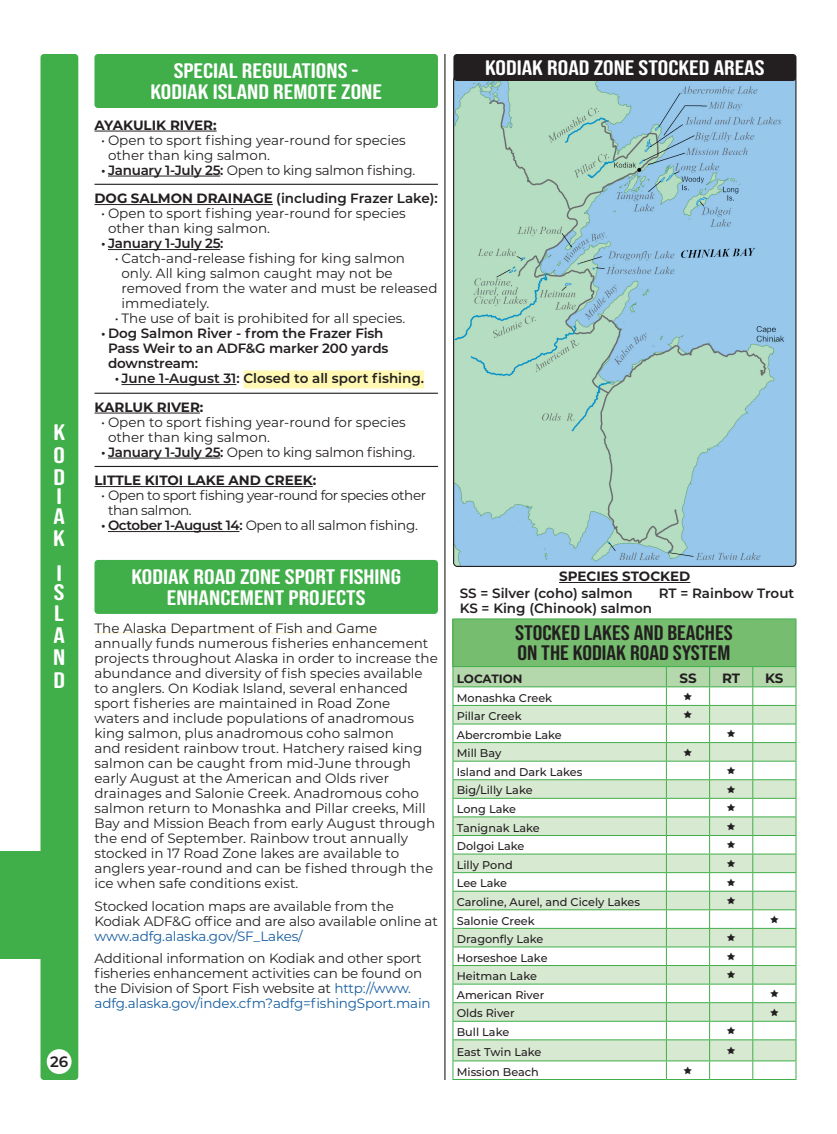
<style>
.page{position:relative;width:837px;height:1134px;background:#fff}
.page>*{position:absolute;margin:0;border:0;box-sizing:border-box;transform-origin:0 0}
.t1{font:22.5px/22px "Bebas Neue Semi Rounded";color:#fff;text-align:justify;scale:1.27 1}
.t2{font:21px/21px "Bebas Neue Semi Rounded";color:#fff;text-align:center;scale:1.25 1}
.t3{font:21px/19.5px "Bebas Neue Semi Rounded";color:#231f20;scale:1.15 1}
.t4{font:600 15px "Montserrat";color:#231f20}
.Main_Bullets{font:13.5px/15px "Montserrat";color:#231f20}
.Main_Bullets-2{font:600 13.5px/15px "Montserrat";letter-spacing:-.01em;color:#231f20}
.Main_Bullets-3{font:13.5px "Montserrat";letter-spacing:-.02em;color:#231f20}
.Sub_sub_Bullets{font:600 13.5px "Montserrat";color:#231f20}
.Main_Bullets-4{font:13.5px/15px "Montserrat";letter-spacing:-.03em;color:#231f20}
.Main_Bullets-5{font:700 13.5px "Montserrat";color:#231f20}
.Exception_Header_No{font:700 13.5px "Montserrat";color:#231f20}
.Sub-Bullets{font:700 13.5px "Montserrat";color:#231f20}
.t5{font:700 12px "Montserrat";color:#231f20}
.t6{font:500 11.25px "Montserrat";color:#231f20}
.s1{font-weight:600}
.s2{font-weight:700}
.s3{color:#175d9e}
</style>
<div class="page">
<div style="left:0;top:851px;width:73px;height:107px;background:#40ae49"></div>
<hr style="left:444px;top:54px;width:2px;height:1026px;background:#231f20">
<hr style="left:94px;top:131px;width:123px;height:1px;background:#231f20">
<hr style="left:108px;top:176px;width:112px;height:1px;background:#231f20">
<hr style="left:94px;top:204px;width:179px;height:1px;background:#231f20">
<hr style="left:108px;top:249px;width:112px;height:1px;background:#231f20">
<hr style="left:122px;top:384px;width:114px;height:1px;background:#231f20">
<div style="left:243px;top:370px;width:181px;height:18px;background:#fff9b3"></div>
<hr style="left:94px;top:413px;width:106px;height:1px;background:#231f20">
<hr style="left:108px;top:458px;width:112px;height:1px;background:#231f20">
<hr style="left:94px;top:486px;width:219px;height:1px;background:#231f20">
<hr style="left:108px;top:531px;width:131px;height:1px;background:#231f20">
<hr style="left:94px;top:633px;width:283px;height:1px;background:#fbf1c9">
<hr style="left:559px;top:582px;width:131px;height:1px;background:#231f20">
<div style="left:40px;top:54px;width:38px;height:1026px;background:#40ae49;border-radius:4px"></div>
<div style="left:47px;top:1049px;width:25px;height:25px;background:#fff;border-radius:50%"></div>
<img style="left:455px;top:81px;width:341px;height:485px">
<div style="left:453px;top:54px;width:343px;height:27px;background:#231f20;border-radius:4px"></div>
<div style="left:453px;top:619px;width:343px;height:48px;background:#76bd6f"></div>
<hr style="left:453px;top:619px;width:213px;height:1px;background:#40ae49">
<hr style="left:453px;top:619px;width:1px;height:47px;background:#40ae49">
<hr style="left:666px;top:619px;width:44px;height:1px;background:#40ae49">
<hr style="left:710px;top:619px;width:43px;height:1px;background:#40ae49">
<hr style="left:753px;top:619px;width:43px;height:1px;background:#40ae49">
<hr style="left:796px;top:619px;width:1px;height:47px;background:#40ae49">
<hr style="left:453px;top:666px;width:213px;height:1px;background:#40ae49">
<hr style="left:453px;top:1079px;width:213px;height:1px;background:#40ae49">
<hr style="left:666px;top:666px;width:44px;height:1px;background:#40ae49">
<hr style="left:666px;top:1079px;width:44px;height:1px;background:#40ae49">
<hr style="left:710px;top:666px;width:43px;height:1px;background:#40ae49">
<hr style="left:710px;top:1079px;width:43px;height:1px;background:#40ae49">
<hr style="left:753px;top:666px;width:43px;height:1px;background:#40ae49">
<hr style="left:753px;top:1079px;width:43px;height:1px;background:#40ae49">
<hr style="left:94px;top:184px;width:344px;height:1px;background:#231f20">
<hr style="left:94px;top:393px;width:344px;height:1px;background:#231f20">
<hr style="left:94px;top:466px;width:344px;height:1px;background:#231f20">
<div style="left:94px;top:54px;width:344px;height:54px;background:#40ae49;border-radius:4px"></div>
<div style="left:94px;top:560px;width:344px;height:54px;background:#40ae49;border-radius:4px"></div>
<svg style="left:453px;top:667px;width:344px;height:412px"></svg>
<h1 class="t1" style="left:53px;top:421px;width:11px">K O D</h1>
<h1 class="t1" style="left:53px;top:487px;width:11px;line-height:19.4px">I<br>A</h1>
<h1 class="t1" style="left:53px;top:521px;width:11px;line-height:35px">K<br>I</h1>
<h1 class="t1" style="left:53px;top:581px;width:11px">S L A N D</h1>
<p class="t4" style="left:50px;top:1051px;width:20px">26</p>
<p class="t2" style="left:174px;top:60px;width:150px">SPECIAL REGULATIONS -</p>
<p class="t2" style="left:151px;top:81px;width:187px">KODIAK ISLAND REMOTE ZONE</p>
<p class="Exception_Header_No" style="left:94px;top:115px;width:124px">AYAKULIK RIVER:</p>
<p class="Main_Bullets" style="left:108px;top:132px;width:299px;text-indent:-7px">• Open to sport fishing year-round for species other than king salmon.</p>
<p class="Main_Bullets-3" style="left:101px;top:161px;width:316px"><span class="s1">• January 1-July 25:</span> Open to king salmon fishing.</p>
<p class="Main_Bullets-2" style="left:94px;top:190px;width:345px"><span class="s2">DOG SALMON DRAINAGE</span> (including Frazer Lake):</p>
<p class="Main_Bullets" style="left:108px;top:205px;width:299px;text-indent:-7px">• Open to sport fishing year-round for species other than king salmon.</p>
<p class="Main_Bullets-2" style="left:101px;top:235px;width:124px">• January 1-July 25:</p>
<p class="Main_Bullets" style="left:122px;top:250px;width:318px;text-indent:-7px">• Catch-and-release fishing for king salmon only. All king salmon caught may not be removed from the water and must be released immediately.</p>
<p class="Main_Bullets" style="left:115px;top:310px;width:292px">• The use of bait is prohibited for all species.</p>
<p class="Main_Bullets-2" style="left:108px;top:325px;width:282px;text-indent:-7px">• Dog Salmon River - from the Frazer Fish<br>Pass Weir to an ADF&amp;G marker 200 yards downstream:</p>
<p class="Main_Bullets-2" style="left:115px;top:370px;width:311px">• June 1-August 31: Closed to all sport fishing.</p>
<p class="Sub-Bullets" style="left:94px;top:397px;width:110px">KARLUK RIVER:</p>
<p class="Main_Bullets" style="left:108px;top:414px;width:299px;text-indent:-7px">• Open to sport fishing year-round for species other than king salmon.</p>
<p class="Main_Bullets-3" style="left:101px;top:443px;width:316px"><span class="s1">• January 1-July 25:</span> Open to king salmon fishing.</p>
<p class="Main_Bullets-5" style="left:94px;top:471px;width:223px">LITTLE KITOI LAKE AND CREEK:</p>
<p class="Main_Bullets-4" style="left:108px;top:487px;width:320px;text-indent:-7px">• Open to sport fishing year-round for species other than salmon.</p>
<p class="Main_Bullets-3" style="left:101px;top:516px;width:318px"><span class="s1">• October 1-August 14:</span> Open to all salmon fishing.</p>
<p class="t2" style="left:131px;top:566px;width:217px">KODIAK ROAD ZONE SPORT FISHING<br>ENHANCEMENT PROJECTS</p>
<p class="Main_Bullets" style="left:94px;top:620px;width:345px">The Alaska Department of Fish and Game annually funds numerous fisheries enhancement projects throughout Alaska in order to increase the abundance and diversity of fish species available to anglers. On Kodiak Island, several enhanced sport fisheries are maintained in Road Zone waters and include populations of anadromous king salmon, plus anadromous coho salmon<br>and resident rainbow trout. Hatchery raised king salmon can be caught from mid-June through early August at the American and Olds river drainages and Salonie Creek. Anadromous coho salmon return to Monashka and Pillar creeks, Mill Bay and Mission Beach from early August through the end of September. Rainbow trout annually stocked in 17 Road Zone lakes are available to anglers year-round and can be fished through the ice when safe conditions exist.</p>
<p class="Main_Bullets" style="left:94px;top:898px;width:345px">Stocked location maps are available from the<br>Kodiak ADF&amp;G office and are also available online at <span class="s3">www.adfg.alaska.gov/SF_Lakes/</span></p>
<p class="Main_Bullets" style="left:94px;top:950px;width:338px">Additional information on Kodiak and other sport fisheries enhancement activities can be found on the Division of Sport Fish website at <span class="s3">http://www. adfg.alaska.gov/index.cfm?adfg=fishingSport.main</span></p>
<p class="t2" style="left:485px;top:57px;width:225px">KODIAK ROAD ZONE STOCKED AREAS</p>
<p class="Main_Bullets-5" style="left:559px;top:567px;width:133px">SPECIES STOCKED</p>
<p class="Sub_sub_Bullets" style="left:460px;top:584px;width:174px">SS = Silver (coho) salmon</p>
<p class="Sub_sub_Bullets" style="left:659px;top:584px;width:137px">RT = Rainbow Trout</p>
<p class="Sub_sub_Bullets" style="left:460px;top:599px;width:194px">KS = King (Chinook) salmon</p>
<p class="t3" style="left:515px;top:623px;width:191px">STOCKED LAKES AND BEACHES<br>ON THE KODIAK ROAD SYSTEM</p>
<p class="t5" style="left:457px;top:670px;width:67px">LOCATION</p>
<p class="Main_Bullets-5" style="left:679px;top:669px;width:19px">SS</p>
<p class="Main_Bullets-5" style="left:722px;top:669px;width:20px">RT</p>
<p class="Main_Bullets-5" style="left:765px;top:669px;width:20px">KS</p>
<p class="t6" style="left:457px;top:690px;width:97px">Monashka Creek</p>
<p class="t6" style="left:457px;top:708px;width:67px">Pillar Creek</p>
<p class="t6" style="left:457px;top:727px;width:106px">Abercrombie Lake</p>
<p class="t6" style="left:457px;top:745px;width:46px">Mill Bay</p>
<p class="t6" style="left:457px;top:764px;width:127px">Island and Dark Lakes</p>
<p class="t6" style="left:457px;top:783px;width:77px">Big/Lilly Lake</p>
<p class="t6" style="left:457px;top:801px;width:61px">Long Lake</p>
<p class="t6" style="left:457px;top:820px;width:84px">Tanignak Lake</p>
<p class="t6" style="left:457px;top:838px;width:69px">Dolgoi Lake</p>
<p class="t6" style="left:457px;top:857px;width:57px">Lilly Pond</p>
<p class="t6" style="left:457px;top:876px;width:52px">Lee Lake</p>
<p class="t6" style="left:457px;top:894px;width:185px">Caroline, Aurel, and Cicely Lakes</p>
<p class="t6" style="left:457px;top:913px;width:80px">Salonie Creek</p>
<p class="t6" style="left:457px;top:931px;width:88px">Dragonfly Lake</p>
<p class="t6" style="left:457px;top:950px;width:92px">Horseshoe Lake</p>
<p class="t6" style="left:457px;top:968px;width:82px">Heitman Lake</p>
<p class="t6" style="left:457px;top:987px;width:89px">American River</p>
<p class="t6" style="left:457px;top:1006px;width:59px">Olds River</p>
<p class="t6" style="left:457px;top:1024px;width:54px">Bull Lake</p>
<p class="t6" style="left:457px;top:1044px;width:86px">East Twin Lake</p>
<p class="t6" style="left:457px;top:1064px;width:84px">Mission Beach</p>
</div>
